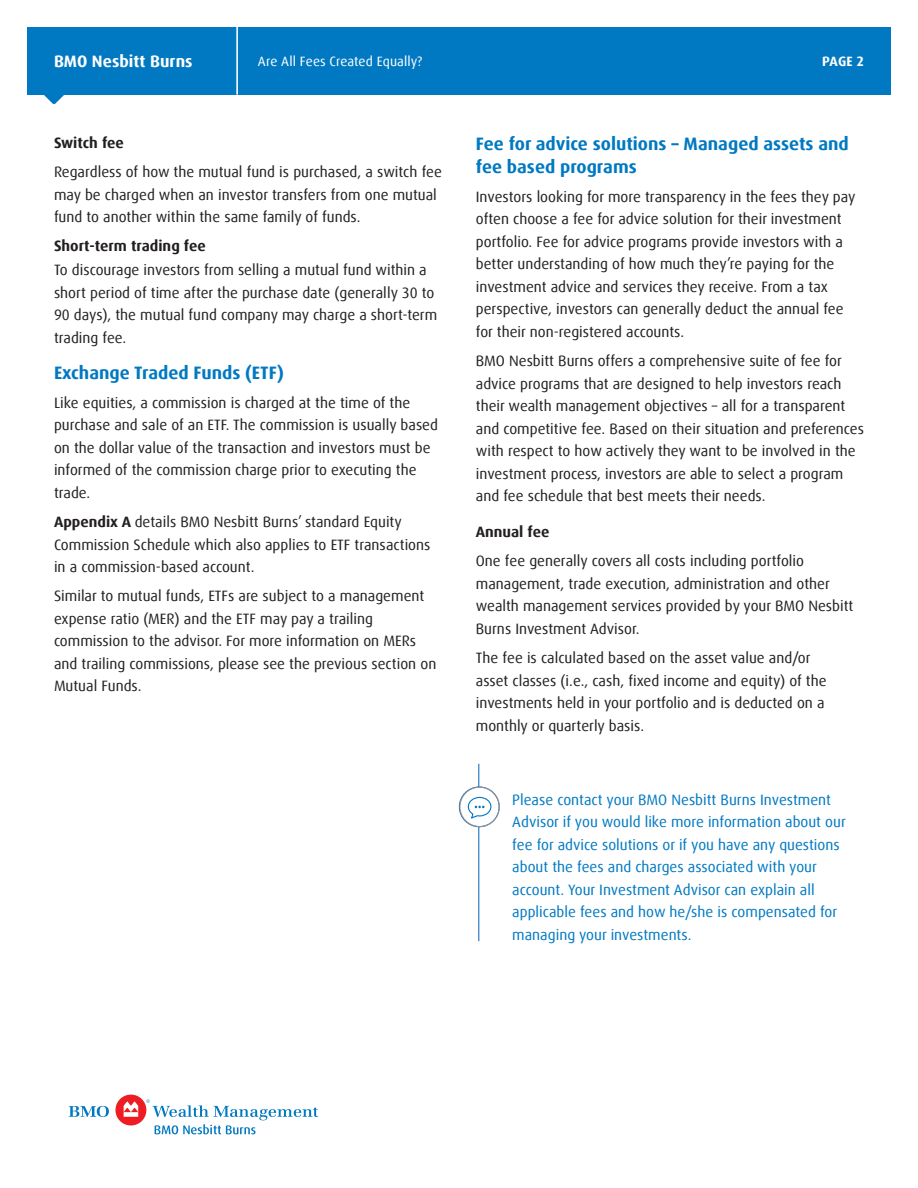
<style>
.page{position:relative;width:918px;height:1188px;background:#fff}
.page>*{position:absolute;margin:0;border:0;box-sizing:border-box;transform-origin:0 0}
.Paragraph_Headline{font:700 18px/22.5px "Dax Offc Pro";color:#0079c2}
.t1{font:700 16.5px "Dax Offc Pro";letter-spacing:.005em;color:#fff}
.Paragraph_Headline-2{font:15px/22.5px "Dax Offc Pro";color:#231f20}
.t2{font:15px/22.5px "Dax Offc Pro";color:#0079c2}
.Paragraph_Headline-3{font:700 15px "Dax Offc Pro";color:#231f20}
.t3{font:13.5px "Dax Offc Pro";letter-spacing:.01em;color:#fff}
.Product_Name{font:700 13.5px "Dax Offc Pro";color:#fff}
.s1{font-weight:700}
</style>
<div class="page">
<div style="left:27px;top:27px;width:864px;height:67px;background:#0079c2"></div>
<svg style="left:43px;top:94px;width:22px;height:10px"></svg>
<hr style="left:237px;top:27px;width:1px;height:67px;background:#fff">
<svg style="left:69px;top:1106px;width:40px;height:11px"></svg>
<div style="left:115px;top:1095px;width:31px;height:31px;background:#ee1d23;border-radius:50%"></div>
<svg style="left:124px;top:1102px;width:14px;height:15px"></svg>
<svg style="left:146px;top:1099px;width:172px;height:35px"></svg>
<hr style="left:478px;top:764px;width:1px;height:177px;background:#005fb9">
<svg style="left:459px;top:787px;width:41px;height:40px"></svg>
<p class="t1" style="left:54px;top:51px;width:140px">BMO Nesbitt Burns</p>
<p class="t3" style="left:258px;top:53px;width:166px">Are All Fees Created Equally?</p>
<p class="Product_Name" style="left:822px;top:53px;width:43px">PAGE 2</p>
<p class="Paragraph_Headline-3" style="left:54px;top:133px;width:71px">Switch fee</p>
<p class="Paragraph_Headline-2" style="left:54px;top:161px;width:389px">Regardless of how the mutual fund is purchased, a switch fee may be charged when an investor transfers from one mutual fund to another within the same family of funds.</p>
<p class="Paragraph_Headline-3" style="left:54px;top:236px;width:153px">Short-term trading fee</p>
<p class="Paragraph_Headline-2" style="left:54px;top:259px;width:385px">To discourage investors from selling a mutual fund within a short period of time after the purchase date (generally 30 to 90 days), the mutual fund company may charge a short-term trading fee.</p>
<p class="Paragraph_Headline" style="left:54px;top:361px;width:231px">Exchange Traded Funds (ETF)</p>
<p class="Paragraph_Headline-2" style="left:54px;top:392px;width:386px">Like equities, a commission is charged at the time of the purchase and sale of an ETF. The commission is usually based on the dollar value of the transaction and investors must be informed of the commission charge prior to executing the trade.</p>
<p class="Paragraph_Headline-2" style="left:54px;top:511px;width:378px"><span class="s1">Appendix A</span> details BMO Nesbitt Burns’ standard Equity<br>Commission Schedule which also applies to ETF transactions in a commission-based account.</p>
<p class="Paragraph_Headline-2" style="left:54px;top:585px;width:384px">Similar to mutual funds, ETFs are subject to a management expense ratio (MER) and the ETF may pay a trailing commission to the advisor. For more information on MERs and trailing commissions, please see the previous section on Mutual Funds.</p>
<p class="Paragraph_Headline" style="left:476px;top:133px;width:375px">Fee for advice solutions – Managed assets and fee based programs</p>
<p class="Paragraph_Headline-2" style="left:476px;top:186px;width:381px">Investors looking for more transparency in the fees they pay often choose a fee for advice solution for their investment portfolio. Fee for advice programs provide investors with a better understanding of how much they’re paying for the investment advice and services they receive. From a tax perspective, investors can generally deduct the annual fee for their non-registered accounts.</p>
<p class="Paragraph_Headline-2" style="left:476px;top:350px;width:390px">BMO Nesbitt Burns offers a comprehensive suite of fee for advice programs that are designed to help investors reach their wealth management objectives – all for a transparent and competitive fee. Based on their situation and preferences with respect to how actively they want to be involved in the investment process, investors are able to select a program and fee schedule that best meets their needs.</p>
<p class="Paragraph_Headline-3" style="left:476px;top:522px;width:75px">Annual fee</p>
<p class="Paragraph_Headline-2" style="left:476px;top:550px;width:379px">One fee generally covers all costs including portfolio management, trade execution, administration and other wealth management services provided by your BMO Nesbitt Burns Investment Advisor.</p>
<p class="Paragraph_Headline-2" style="left:476px;top:647px;width:352px">The fee is calculated based on the asset value and/or asset classes (i.e., cash, fixed income and equity) of the investments held in your portfolio and is deducted on a monthly or quarterly basis.</p>
<p class="t2" style="left:512px;top:788px;width:335px">Please contact your BMO Nesbitt Burns Investment Advisor if you would like more information about our fee for advice solutions or if you have any questions about the fees and charges associated with your account. Your Investment Advisor can explain all applicable fees and how he/she is compensated for managing your investments.</p>
</div>
